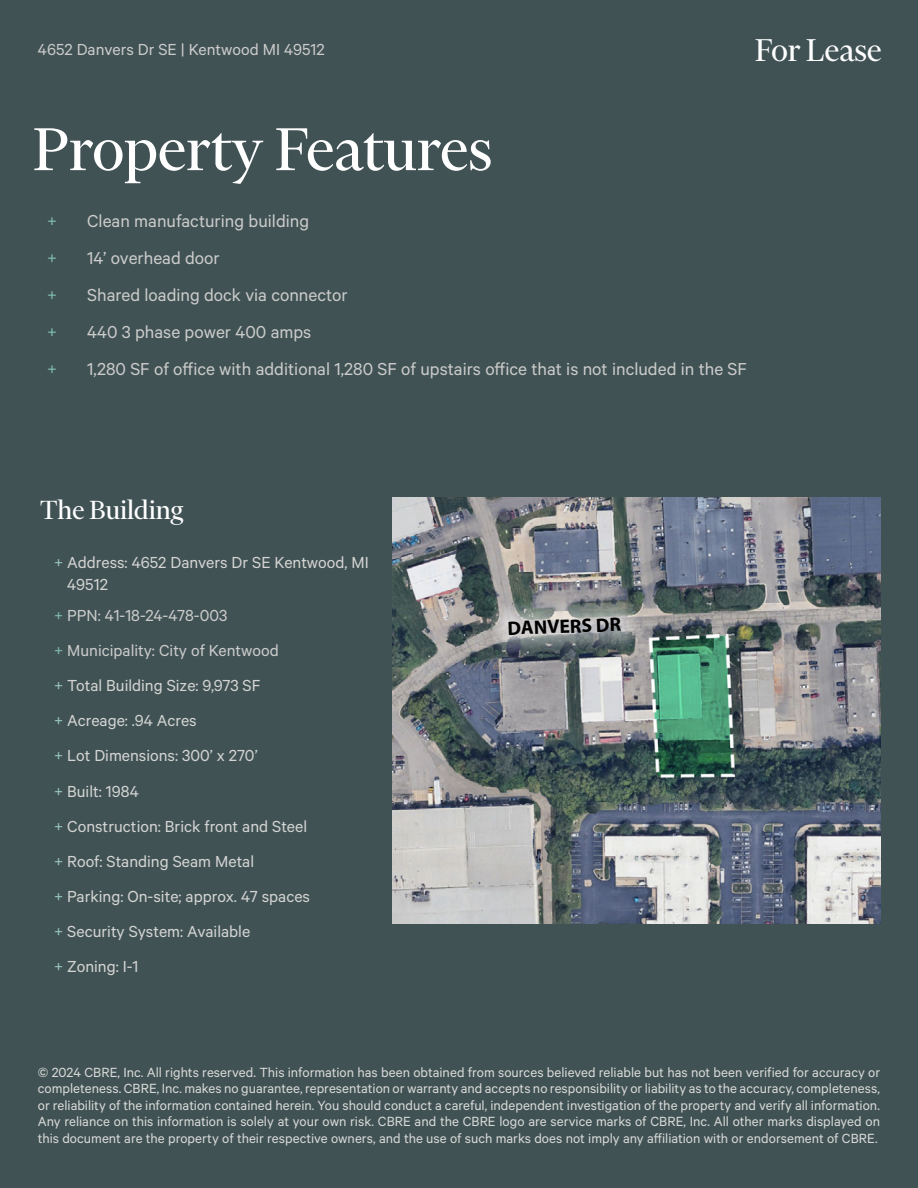
<style>
.page{position:relative;width:918px;height:1188px;background:#415255}
.page>*{position:absolute;margin:0;border:0;box-sizing:border-box;transform-origin:0 0}
.Heading_Large{font:69px "Financier Display";color:#fff}
.t1{font:36px "Financier Display";color:#fff}
.Heading_Small{font:30px "Financier Display";color:#fff}
.t2{font:19.5px "Calibre";color:#cbccca}
.t3{font:700 19.5px "Myriad Pro";color:#000}
.t4{font:19.5px "Calibre";color:#7ebcad}
.t5{font:18px/21.6px "Calibre";color:#d4d5d2}
.t6{font:18px "Calibre";color:#cbccca}
.t7{font:15px/16.5px "Calibre";color:#d9dad7;text-align:justify}
.s1{color:#98c8bc}
.s2{color:#7ebcad}
</style>
<div class="page">
<img style="left:393px;top:497px;width:487px;height:427px">
<svg style="left:488px;top:597px;width:154px;height:59px;background:#8a8f90"></svg>
<p class="t6" style="left:38px;top:39px;width:288px">4652 Danvers Dr SE | Kentwood MI 49512</p>
<p class="t1" style="left:755px;top:32px;width:128px">For Lease</p>
<p class="Heading_Large" style="left:33px;top:113px;width:461px">Property Features</p>
<p class="t4" style="left:47px;top:210px;width:12px">+</p>
<p class="t2" style="left:87px;top:210px;width:223px">Clean manufacturing building</p>
<p class="t4" style="left:47px;top:247px;width:12px">+</p>
<p class="t2" style="left:87px;top:247px;width:134px">14’ overhead door</p>
<p class="t4" style="left:47px;top:284px;width:12px">+</p>
<p class="t2" style="left:87px;top:284px;width:262px">Shared loading dock via connector</p>
<p class="t4" style="left:47px;top:321px;width:12px">+</p>
<p class="t2" style="left:87px;top:321px;width:226px">440 3 phase power 400 amps</p>
<p class="t4" style="left:47px;top:357px;width:12px">+</p>
<p class="t2" style="left:87px;top:357px;width:661px">1,280 SF of office with additional 1,280 SF of upstairs office that is not included in the SF</p>
<p class="Heading_Small" style="left:40px;top:495px;width:144px">The Building</p>
<p class="t5" style="left:67px;top:551px;width:303px;text-indent:-14px"><span class="s1">+</span> Address: 4652 Danvers Dr SE Kentwood, MI<br>49512</p>
<p class="t6" style="left:54px;top:605px;width:175px"><span class="s2">+</span> PPN: 41-18-24-478-003</p>
<p class="t6" style="left:54px;top:640px;width:227px"><span class="s2">+</span> Municipality: City of Kentwood</p>
<p class="t5" style="left:54px;top:674px;width:208px"><span class="s1">+</span> Total Building Size: 9,973 SF</p>
<p class="t5" style="left:54px;top:709px;width:145px"><span class="s1">+</span> Acreage: .94 Acres</p>
<p class="t5" style="left:54px;top:744px;width:206px"><span class="s1">+</span> Lot Dimensions: 300’ x 270’</p>
<p class="t5" style="left:54px;top:779px;width:87px"><span class="s1">+</span> Built: 1984</p>
<p class="t5" style="left:54px;top:815px;width:255px"><span class="s1">+</span> Construction: Brick front and Steel</p>
<p class="t5" style="left:54px;top:850px;width:202px"><span class="s1">+</span> Roof: Standing Seam Metal</p>
<p class="t5" style="left:54px;top:885px;width:258px"><span class="s1">+</span> Parking: On-site; approx. 47 spaces</p>
<p class="t5" style="left:54px;top:920px;width:198px"><span class="s1">+</span> Security System: Available</p>
<p class="t5" style="left:54px;top:955px;width:86px"><span class="s1">+</span> Zoning: I-1</p>
<p class="t3" style="left:507px;top:616px;width:115px;rotate:-2deg">DANVERS DR</p>
<p class="t7" style="left:38px;top:1064px;width:844px">© 2024 CBRE, Inc. All rights reserved. This information has been obtained from sources believed reliable but has not been verified for accuracy or completeness. CBRE, Inc. makes no guarantee, representation or warranty and accepts no responsibility or liability as to the accuracy, completeness, or reliability of the information contained herein. You should conduct a careful, independent investigation of the property and verify all information.<br>Any reliance on this information is solely at your own risk. CBRE and the CBRE logo are service marks of CBRE, Inc. All other marks displayed on this document are the property of their respective owners, and the use of such marks does not imply any affiliation with or endorsement of CBRE.</p>
</div>
